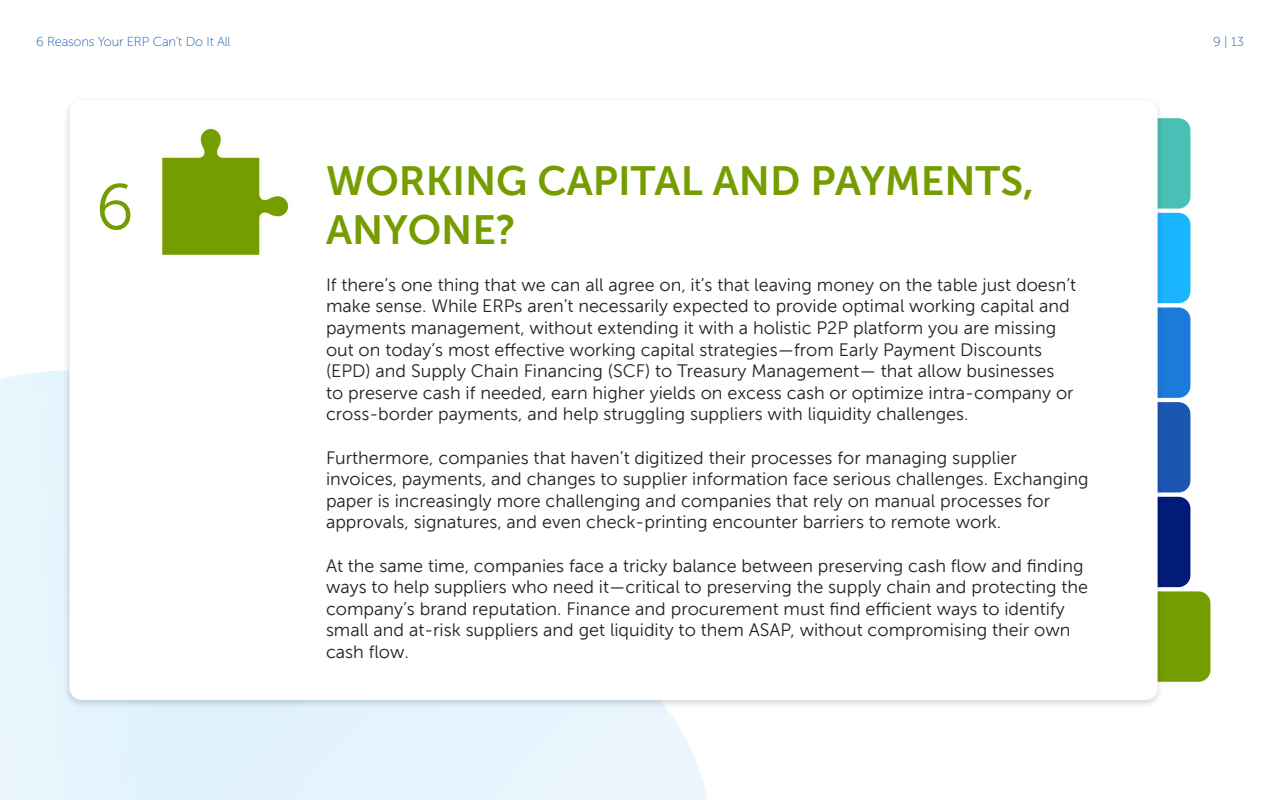
<style>
.page{position:relative;width:1280px;height:800px;background:#fff}
.page>*{position:absolute;margin:0;border:0;box-sizing:border-box;transform-origin:0 0}
.t1{font:64.3px "Museo Sans 300";color:#769d00}
.t2{font:41px/49.2px "Museo Sans 700";color:#769d00}
.t3{font:18px/21.6px "Museo Sans 300";color:#222}
.t4{font:13px "Museo Sans 100";letter-spacing:-.02em;color:#1b57b2}
</style>
<div class="page">
<div style="left:0;top:370px;width:708px;height:430px;background:#e7f5fd"></div>
<div style="left:1085px;top:497px;width:105px;height:90px;background:#031b78;border-radius:12px"></div>
<div style="left:1105px;top:591px;width:105px;height:91px;background:#769d00;border-radius:12px"></div>
<div style="left:1085px;top:308px;width:105px;height:90px;background:#1b7bdb;border-radius:12px"></div>
<div style="left:1085px;top:402px;width:105px;height:90px;background:#1b57b2;border-radius:12px"></div>
<div style="left:1085px;top:118px;width:105px;height:91px;background:#49bfb5;border-radius:12px"></div>
<div style="left:1085px;top:213px;width:105px;height:90px;background:#1ab4ff;border-radius:12px"></div>
<div style="left:63px;top:96px;width:1101px;height:614px;background:#000;opacity:.17"></div>
<div style="left:70px;top:100px;width:1088px;height:600px;background:#fff;border-radius:12px"></div>
<svg style="left:162px;top:129px;width:127px;height:126px"></svg>
<p class="t4" style="left:36px;top:34px;width:196px">6 Reasons Your ERP Can’t Do It All</p>
<p class="t4" style="left:1213px;top:34px;width:32px">9 | 13</p>
<h1 class="t1" style="left:96px;top:172px;width:40px">6</h1>
<h2 class="t2" style="left:326px;top:156px;width:709px">WORKING CAPITAL AND PAYMENTS,<br>ANYONE?</h2>
<p class="t3" style="left:326px;top:274px;width:752px">If there’s one thing that we can all agree on, it’s that leaving money on the table just doesn’t make sense. While ERPs aren’t necessarily expected to provide optimal working capital and payments management, without extending it with a holistic P2P platform you are missing out on today’s most effective working capital strategies—from Early Payment Discounts (EPD) and Supply Chain Financing (SCF) to Treasury Management— that allow businesses<br>to preserve cash if needed, earn higher yields on excess cash or optimize intra-company or cross-border payments, and help struggling suppliers with liquidity challenges.</p>
<p class="t3" style="left:326px;top:447px;width:764px">Furthermore, companies that haven’t digitized their processes for managing supplier invoices, payments, and changes to supplier information face serious challenges. Exchanging paper is increasingly more challenging and companies that rely on manual processes for approvals, signatures, and even check-printing encounter barriers to remote work.</p>
<p class="t3" style="left:326px;top:555px;width:764px">At the same time, companies face a tricky balance between preserving cash flow and finding ways to help suppliers who need it—critical to preserving the supply chain and protecting the company’s brand reputation. Finance and procurement must find efficient ways to identify small and at-risk suppliers and get liquidity to them ASAP, without compromising their own cash flow.</p>
</div>
